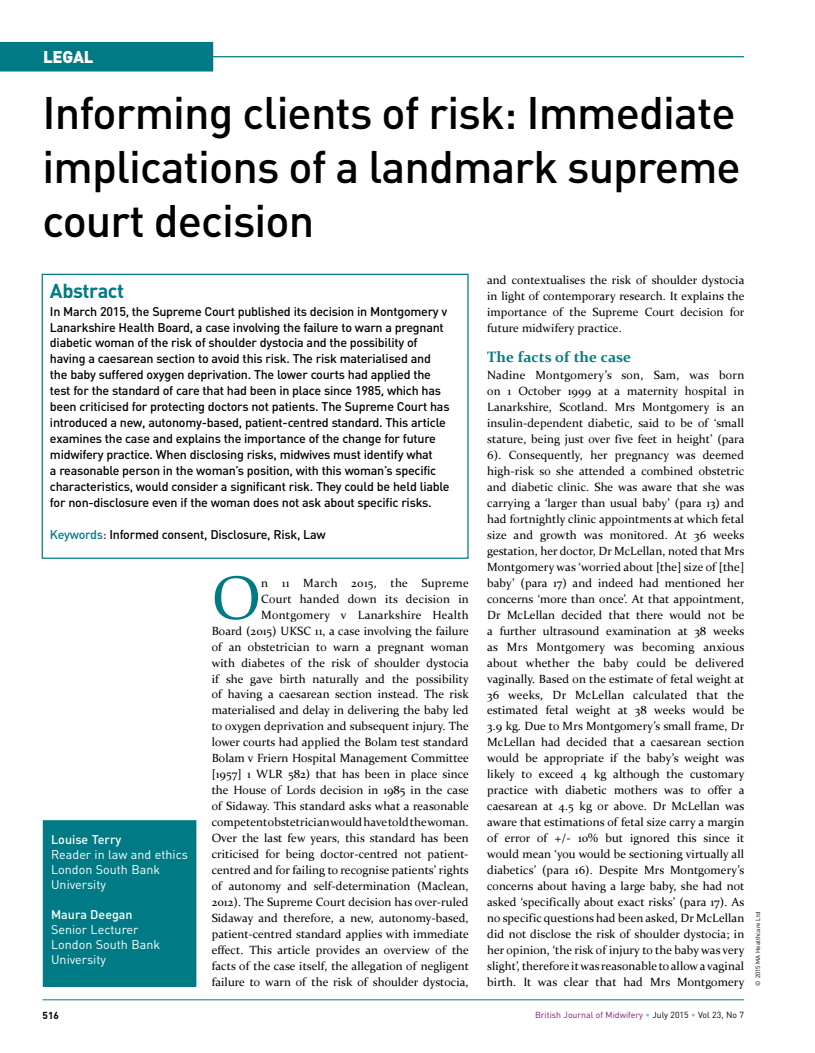
<style>
.page{position:relative;width:815px;height:1053px;background:#fff}
.page>*{position:absolute;margin:0;border:0;box-sizing:border-box;transform-origin:0 0}
.t1{font:61.25px "Constantia";color:#007b85}
.t2{font:500 45px/54px "DIN";letter-spacing:-.02em;color:#000;text-align:justify}
.t3{font:700 20px "DIN";letter-spacing:-.02em;color:#007b85}
.t4{font:900 16.88px "DIN";letter-spacing:-.015em;color:#fff}
.t5{font:700 15px "Constantia";letter-spacing:.005em;color:#007b85}
.t6{font:500 12.5px/16px "DIN";letter-spacing:-.02em;color:#000}
.t7{font:12.5px/15px "DIN";color:#fff}
.t8{font:500 12.5px "DIN";color:#fff}
.t9{font:11.88px/16px "Constantia";letter-spacing:.005em;color:#000;text-align:justify}
.t10{font:700 10px "DIN";color:#000}
.t11{font:8.75px "DIN";color:#881477}
.t12{font:6.25px "DIN";color:#000}
.s1{color:#007b85}
.s2{color:#881477}
.s3{color:#75bee9}
.s4{color:#000}
</style>
<div class="page">
<hr style="left:43px;top:999px;width:701px;height:1px;background:#007b85">
<hr style="left:43px;top:56px;width:701px;height:1px;background:#007b85">
<div style="left:0;top:42px;width:213px;height:29px;background:#007b85"></div>
<div style="left:42px;top:274px;width:427px;height:285px;border:1px solid #007b85"></div>
<div style="left:43px;top:820px;width:153px;height:166px;background:#007b85"></div>
<div style="left:43px;top:820px;width:153px;height:166px;border:1px solid #007b85"></div>
<h3 class="t4" style="left:43px;top:45px;width:50px">Legal</h3>
<h2 class="t2" style="left:43px;top:85px;width:700px">Informing clients of risk: Immediate implications of a landmark supreme court decision</h2>
<h3 class="t3" style="left:50px;top:278px;width:76px">Abstract</h3>
<p class="t6" style="left:50px;top:302px;width:401px">In March 2015, the Supreme Court published its decision in Montgomery v Lanarkshire Health Board, a case involving the failure to warn a pregnant diabetic woman of the risk of shoulder dystocia and the possibility of having a caesarean section to avoid this risk. The risk materialised and the baby suffered oxygen deprivation. The lower courts had applied the test for the standard of care that had been in place since 1985, which has been criticised for protecting doctors not patients. The Supreme Court has introduced a new, autonomy-based, patient-centred standard. This article examines the case and explains the importance of the change for future midwifery practice. When disclosing risks, midwives must identify what<br>a reasonable person in the woman’s position, with this woman’s specific characteristics, would consider a significant risk. They could be held liable for non-disclosure even if the woman does not ask about specific risks.</p>
<p class="t6" style="left:50px;top:526px;width:277px"><span class="s1">Keywords</span><span class="s2">:</span> Informed consent, Disclosure, Risk, Law</p>
<p class="t8" style="left:51px;top:831px;width:72px">Louise Terry</p>
<p class="t7" style="left:51px;top:846px;width:138px">Reader in law and ethics<br>London South Bank<br>University</p>
<p class="t8" style="left:51px;top:906px;width:83px">Maura Deegan</p>
<p class="t7" style="left:51px;top:921px;width:110px">Senior Lecturer<br>London South Bank<br>University</p>
<h1 class="t1" style="left:212px;top:556px;width:51px">O</h1>
<p class="t9" style="left:212px;top:574px;width:259px;text-align:right">n 11 March 2015, the Supreme<br>Court handed down its decision in Montgomery v Lanarkshire Health<br>Board (2015) UKSC 11, a case involving the failure of an obstetrician to warn a pregnant woman with diabetes of the risk of shoulder dystocia if she gave birth naturally and the possibility of having a caesarean section instead. The risk materialised and delay in delivering the baby led to oxygen deprivation and subsequent injury. The lower courts had applied the Bolam test standard Bolam v Friern Hospital Management Committee [1957] 1 WLR 582) that has been in place since the House of Lords decision in 1985 in the case of Sidaway. This standard asks what a reasonable competent obstetrician would have told the woman.<br>Over the last few years, this standard has been criticised for being doctor-centred not patient&shy;centred and for failing to recognise patients’ rights of autonomy and self-determination (Maclean, 2012). The Supreme Court decision has over-ruled Sidaway and therefore, a new, autonomy-based, patient-centred standard applies with immediate effect. This article provides an overview of the facts of the case itself, the allegation of negligent failure to warn of the risk of shoulder dystocia,</p>
<p class="t9" style="left:487px;top:271px;width:259px">and contextualises the risk of shoulder dystocia in light of contemporary research. It explains the importance of the Supreme Court decision for future midwifery practice.</p>
<p class="t5" style="left:487px;top:346px;width:145px">The facts of the case</p>
<p class="t9" style="left:487px;top:367px;width:259px">Nadine Montgomery’s son, Sam, was born on 1 October 1999 at a maternity hospital in Lanarkshire, Scotland. Mrs Montgomery is an insulin-dependent diabetic, said to be of ‘small stature, being just over five feet in height’ (para 6). Consequently, her pregnancy was deemed high-risk so she attended a combined obstetric and diabetic clinic. She was aware that she was carrying a ‘larger than usual baby’ (para 13) and had fortnightly clinic appointments at which fetal size and growth was monitored. At 36 weeks gestation, her doctor, Dr McLellan, noted that Mrs Montgomery was ‘worried about [the] size of [the] baby’ (para 17) and indeed had mentioned her concerns ‘more than once’. At that appointment, Dr McLellan decided that there would not be a further ultrasound examination at 38 weeks as Mrs Montgomery was becoming anxious about whether the baby could be delivered vaginally. Based on the estimate of fetal weight at 36 weeks, Dr McLellan calculated that the estimated fetal weight at 38 weeks would be 3.9 kg. Due to Mrs Montgomery’s small frame, Dr McLellan had decided that a caesarean section would be appropriate if the baby’s weight was likely to exceed 4 kg although the customary practice with diabetic mothers was to offer a caesarean at 4.5 kg or above. Dr McLellan was aware that estimations of fetal size carry a margin of error of +/- 10% but ignored this since it would mean ‘you would be sectioning virtually all diabetics’ (para 16). Despite Mrs Montgomery’s concerns about having a large baby, she had not asked ‘specifically about exact risks’ (para 17). As no specific questions had been asked, Dr McLellan did not disclose the risk of shoulder dystocia; in her opinion, ‘the risk of injury to the baby was very slight’, therefore it was reasonable to allow a vaginal birth. It was clear that had Mrs Montgomery</p>
<p class="t10" style="left:43px;top:1008px;width:18px">516</p>
<p class="t11" style="left:535px;top:1008px;width:210px">British Journal of Midwifery <span class="s3">•</span> <span class="s4">July 2015</span> <span class="s3">•</span> <span class="s4">Vol 23, No 7</span></p>
<p class="t12" style="left:754px;top:985px;width:75px;rotate:-90deg">© 2015 MA Healthcare Ltd</p>
</div>
